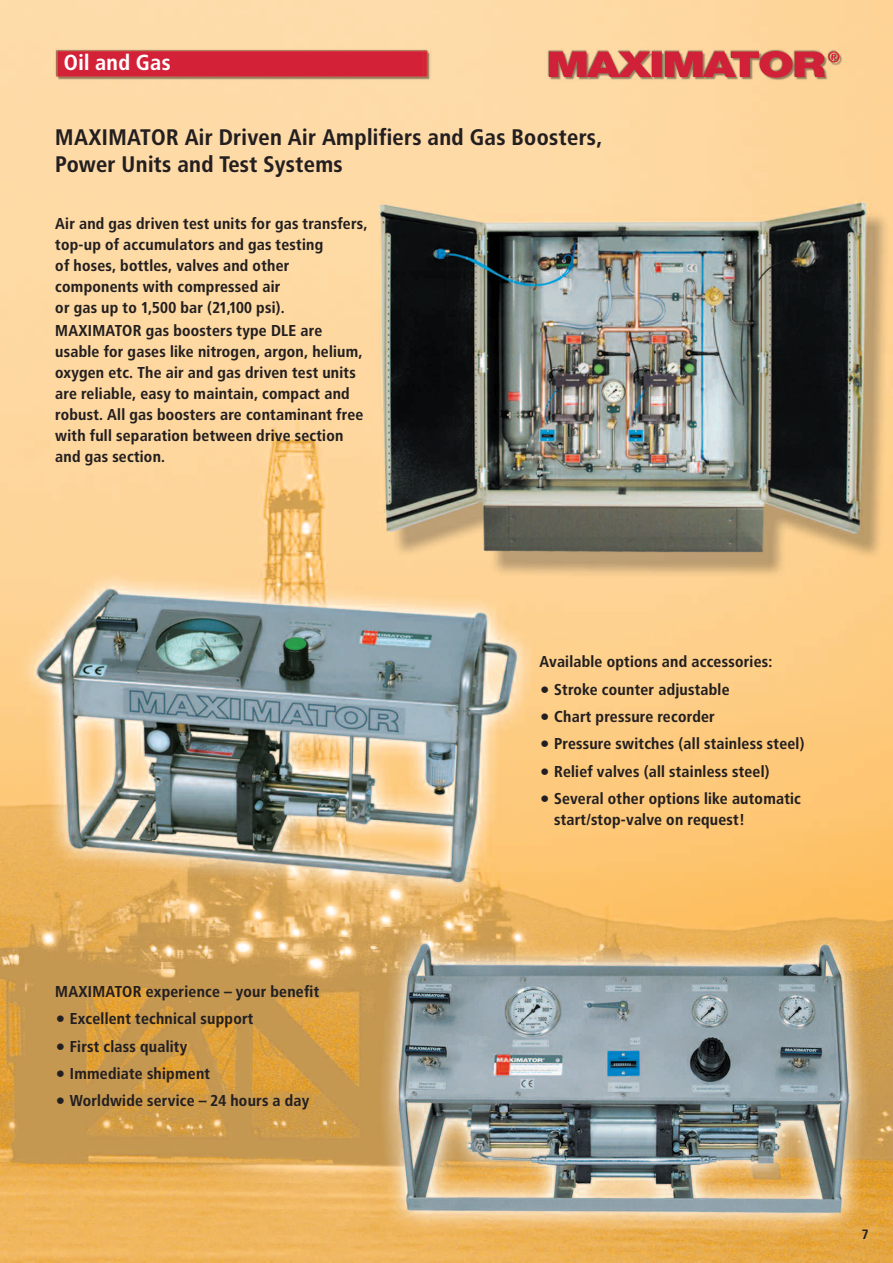
<style>
.page{position:relative;width:893px;height:1263px;background:#fff}
.page>*{position:absolute;margin:0;border:0;box-sizing:border-box;transform-origin:0 0}
.t1{font:700 22.5px/27px "Transit";letter-spacing:-.005em;color:#231f20}
.t2{font:700 21.75px "Transit";letter-spacing:-.005em;color:#fff}
.t3{font:700 15.75px/21px "Transit";letter-spacing:-.005em;color:#231f20}
.t4{font:700 13.5px "Transit";color:#231f20}
</style>
<div class="page">
<img style="left:0;top:0;width:893px;height:1263px">
<img style="left:549px;top:51px;width:276px;height:27px">
<svg style="left:828px;top:51px;width:11px;height:11px"></svg>
<svg style="left:542px;top:686px;width:6px;height:7px"></svg>
<svg style="left:542px;top:713px;width:6px;height:7px"></svg>
<svg style="left:542px;top:741px;width:6px;height:6px"></svg>
<svg style="left:542px;top:768px;width:6px;height:7px"></svg>
<svg style="left:542px;top:795px;width:6px;height:7px"></svg>
<svg style="left:57px;top:1015px;width:7px;height:7px"></svg>
<svg style="left:57px;top:1043px;width:7px;height:6px"></svg>
<svg style="left:57px;top:1070px;width:7px;height:7px"></svg>
<svg style="left:57px;top:1098px;width:7px;height:6px"></svg>
<h2 class="t2" style="left:64px;top:55px;width:109px">Oil and Gas</h2>
<h1 class="t1" style="left:55px;top:126px;width:549px">MAXIMATOR Air Driven Air Amplifiers and Gas Boosters,<br>Power Units and Test Systems</h1>
<p class="t3" style="left:55px;top:215px;width:314px">Air and gas driven test units for gas transfers, top-up of accumulators and gas testing<br>of hoses, bottles, valves and other components with compressed air<br>or gas up to 1,500 bar (21,100 psi).</p>
<p class="t3" style="left:55px;top:322px;width:310px">MAXIMATOR gas boosters type DLE are usable for gases like nitrogen, argon, helium, oxygen etc. The air and gas driven test units are reliable, easy to maintain, compact and robust. All gas boosters are contaminant free with full separation between drive section and gas section.</p>
<p class="t3" style="left:70px;top:979px;width:251px;line-height:27.5px;text-indent:-15px">MAXIMATOR experience – your benefit<br>Excellent technical support<br>First class quality<br>Immediate shipment<br>Worldwide service – 24 hours a day</p>
<p class="t3" style="left:554px;top:650px;width:252px;line-height:27.5px;text-indent:-14px">Available options and accessories:<br>Stroke counter adjustable<br>Chart pressure recorder<br>Pressure switches (all stainless steel)<br>Relief valves (all stainless steel)<br>Several other options like automatic</p>
<p class="t3" style="left:554px;top:811px;width:193px">start/stop-valve on request!</p>
<p class="t4" style="left:862px;top:1230px;width:9px">7</p>
</div>
